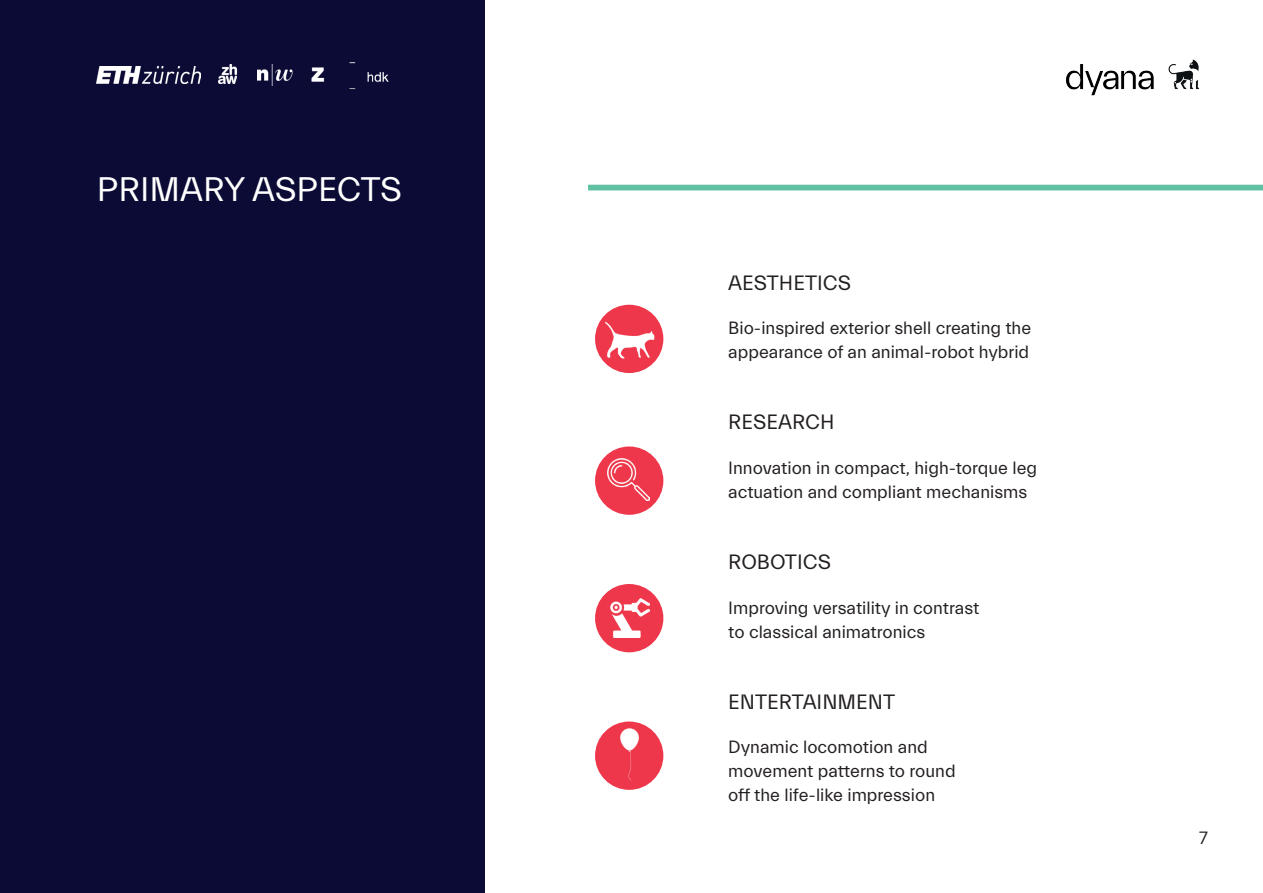
<style>
.page{position:relative;width:1263px;height:893px;background:#fff}
.page>*{position:absolute;margin:0;border:0;box-sizing:border-box;transform-origin:0 0}
.t1{font:34.5px "Everett";color:#fff}
.t2{font:21px "Everett";color:#231f20}
.t3{font:18px/24px "Everett";color:#231f20}
</style>
<div class="page">
<div style="left:0;top:0;width:485px;height:893px;background:#0b0b35"></div>
<div style="left:588px;top:185px;width:675px;height:5px;border:2px solid #60c2a2"></div>
<div style="left:595px;top:305px;width:68px;height:68px;background:#ee374a;border-radius:50%"></div>
<img style="left:605px;top:315px;width:49px;height:50px">
<div style="left:595px;top:721px;width:68px;height:69px;background:#ee374a;border-radius:50%"></div>
<img style="left:603px;top:728px;width:52px;height:52px">
<div style="left:595px;top:446px;width:68px;height:69px;background:#ee374a;border-radius:50%"></div>
<img style="left:607px;top:458px;width:43px;height:43px">
<div style="left:595px;top:584px;width:68px;height:68px;background:#ee374a;border-radius:50%"></div>
<img style="left:611px;top:599px;width:39px;height:39px">
<img style="left:1066px;top:59px;width:133px;height:37px">
<img style="left:97px;top:66px;width:103px;height:18px">
<img style="left:257px;top:65px;width:36px;height:20px">
<img style="left:311px;top:63px;width:78px;height:26px">
<img style="left:219px;top:64px;width:18px;height:20px">
<h1 class="t1" style="left:97px;top:170px;width:307px">PRIMARY ASPECTS</h1>
<p class="t2" style="left:728px;top:271px;width:124px">AESTHETICS</p>
<p class="t3" style="left:728px;top:317px;width:304px">Bio-inspired exterior shell creating the appearance of an animal-robot hybrid</p>
<p class="t2" style="left:728px;top:411px;width:108px">RESEARCH</p>
<p class="t3" style="left:728px;top:456px;width:310px">Innovation in compact, high-torque leg actuation and compliant mechanisms</p>
<p class="t2" style="left:728px;top:550px;width:104px">ROBOTICS</p>
<p class="t3" style="left:728px;top:596px;width:253px">Improving versatility in contrast to classical animatronics</p>
<p class="t2" style="left:728px;top:690px;width:169px">ENTERTAINMENT</p>
<p class="t3" style="left:728px;top:736px;width:229px">Dynamic locomotion and movement patterns to round off the life-like impression</p>
<p class="t3" style="left:1199px;top:826px;width:10px">7</p>
</div>
